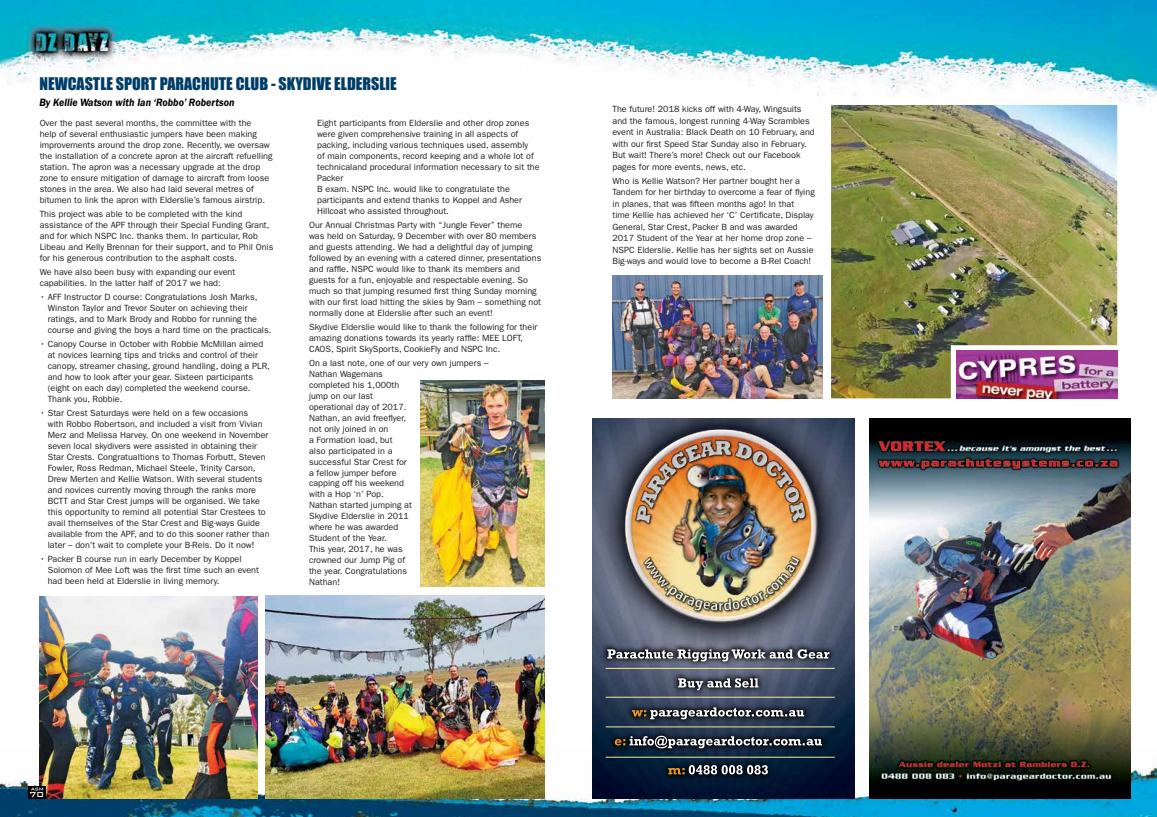
<style>
.page{position:relative;width:1157px;height:817px;background:#fff}
.page>*{position:absolute;margin:0;border:0;box-sizing:border-box;transform-origin:0 0}
.t1{font:16px "Impact";color:#003d68}
.t2{font:italic 600 11px "Franklin Gothic";color:#000;scale:.91 1}
.t3{font:500 9.8px "Bank Gothic";color:#fff}
.t4{font:9px/11px "Franklin Gothic";color:#211d1e}
</style>
<div class="page">
<img style="left:0;top:0;width:1157px;height:119px">
<img style="left:0;top:747px;width:1157px;height:69px">
<img style="left:869px;top:419px;width:261px;height:379px">
<img style="left:592px;top:418px;width:262px;height:380px">
<svg style="left:601px;top:643px;width:234px;height:137px;background:#2f3e54"></svg>
<svg style="left:668px;top:765px;width:100px;height:9px"></svg>
<svg style="left:615px;top:735px;width:207px;height:13px;background:#525960"></svg>
<svg style="left:632px;top:707px;width:172px;height:12px;background:#5d6065"></svg>
<svg style="left:678px;top:678px;width:80px;height:12px"></svg>
<svg style="left:607px;top:649px;width:222px;height:12px"></svg>
<hr style="left:605px;top:668px;width:230px;height:1px;background:#f5e69b">
<hr style="left:605px;top:696px;width:230px;height:1px;background:#f5e69b">
<hr style="left:605px;top:726px;width:230px;height:1px;background:#f5e69b">
<hr style="left:605px;top:756px;width:230px;height:1px;background:#f5e69b">
<img style="left:612px;top:275px;width:210px;height:124px">
<img style="left:831px;top:105px;width:286px;height:293px">
<img style="left:956px;top:351px;width:161px;height:47px">
<img style="left:40px;top:596px;width:217px;height:201px">
<img style="left:420px;top:380px;width:124px;height:206px">
<img style="left:265px;top:596px;width:279px;height:201px">
<div style="left:28px;top:785px;width:18px;height:13px;background:#000"></div>
<svg style="left:31px;top:787px;width:12px;height:3px"></svg>
<h1 class="t1" style="left:39px;top:71px;width:359px">NEWCASTLE SPORT PARACHUTE CLUB - SKYDIVE ELDERSLIE</h1>
<p class="t2" style="left:39px;top:96px;width:216px">By Kellie Watson with Ian ‘Robbo’ Robertson</p>
<p class="t4" style="left:40px;top:118px;width:234px">Over the past several months, the committee with the<br>help of several enthusiastic jumpers have been making improvements around the drop zone. Recently, we oversaw the installation of a concrete apron at the aircraft refuelling station. The apron was a necessary upgrade at the drop zone to ensure mitigation of damage to aircraft from loose stones in the area. We also had laid several metres of bitumen to link the apron with Elderslie’s famous airstrip.</p>
<p class="t4" style="left:40px;top:209px;width:235px">This project was able to be completed with the kind assistance of the APF through their Special Funding Grant, and for which NSPC Inc. thanks them. In particular, Rob Libeau and Kelly Brennan for their support, and to Phil Onis for his generous contribution to the asphalt costs.</p>
<p class="t4" style="left:40px;top:266px;width:197px">We have also been busy with expanding our event capabilities. In the latter half of 2017 we had:</p>
<p class="t4" style="left:48px;top:291px;width:225px;text-indent:-8px">• AFF Instructor D course: Congratulations Josh Marks, Winston Taylor and Trevor Souter on achieving their ratings, and to Mark Brody and Robbo for running the course and giving the boys a hard time on the practicals.</p>
<p class="t4" style="left:48px;top:338px;width:224px;text-indent:-8px">• Canopy Course in October with Robbie McMillan aimed at novices learning tips and tricks and control of their canopy, streamer chasing, ground handling, doing a PLR, and how to look after your gear. Sixteen participants (eight on each day) completed the weekend course.<br>Thank you, Robbie.</p>
<p class="t4" style="left:48px;top:407px;width:223px;text-indent:-8px">• Star Crest Saturdays were held on a few occasions<br>with Robbo Robertson, and included a visit from Vivian Merz and Melissa Harvey. On one weekend in November seven local skydivers were assisted in obtaining their Star Crests. Congratualtions to Thomas Forbutt, Steven Fowler, Ross Redman, Michael Steele, Trinity Carson, Drew Merten and Kellie Watson. With several students and novices currently moving through the ranks more BCTT and Star Crest jumps will be organised. We take this opportunity to remind all potential Star Crestees to avail themselves of the Star Crest and Big-ways Guide available from the APF, and to do this sooner rather than later – don’t wait to complete your B-Rels. Do it now!</p>
<p class="t4" style="left:48px;top:553px;width:213px;text-indent:-8px">• Packer B course run in early December by Koppel<br>Solomon of Mee Loft was the first time such an event had been held at Elderslie in living memory.</p>
<p class="t4" style="left:317px;top:118px;width:224px">Eight participants from Elderslie and other drop zones were given comprehensive training in all aspects of packing, including various techniques used, assembly<br>of main components, record keeping and a whole lot of technicaland procedural information necessary to sit the Packer<br>B exam. NSPC Inc. would like to congratulate the participants and extend thanks to Koppel and Asher Hillcoat who assisted throughout.</p>
<p class="t4" style="left:309px;top:220px;width:234px">Our Annual Christmas Party with “Jungle Fever” theme<br>was held on Saturday, 9 December with over 80 members and guests attending. We had a delightful day of jumping followed by an evening with a catered dinner, presentations and raffle. NSPC would like to thank its members and guests for a fun, enjoyable and respectable evening. So much so that jumping resumed first thing Sunday morning with our first load hitting the skies by 9am – something not normally done at Elderslie after such an event!</p>
<p class="t4" style="left:309px;top:321px;width:230px">Skydive Elderslie would like to thank the following for their amazing donations towards its yearly raffle: MEE LOFT,<br>CAOS, Spirit SkySports, CookieFly and NSPC Inc.</p>
<p class="t4" style="left:309px;top:357px;width:181px">On a last note, one of our very own jumpers –<br>Nathan Wagemans<br>completed his 1,000th<br>jump on our last<br>operational day of 2017.<br>Nathan, an avid freeflyer,<br>not only joined in on<br>a Formation load, but<br>also participated in a<br>successful Star Crest for<br>a fellow jumper before<br>capping off his weekend<br>with a Hop ‘n’ Pop.<br>Nathan started jumping at<br>Skydive Elderslie in 2011<br>where he was awarded<br>Student of the Year.<br>This year, 2017, he was<br>crowned our Jump Pig of<br>the year. Congratulations<br>Nathan!</p>
<p class="t4" style="left:612px;top:103px;width:204px;line-height:11.5px">The future! 2018 kicks off with 4-Way, Wingsuits and the famous, longest running 4-Way Scrambles event in Australia: Black Death on 10 February, and with our first Speed Star Sunday also in February.<br>But wait! There’s more! Check out our Facebook pages for more events, news, etc.</p>
<p class="t4" style="left:612px;top:175px;width:204px;line-height:11.5px">Who is Kellie Watson? Her partner bought her a Tandem for her birthday to overcome a fear of flying in planes, that was fifteen months ago! In that<br>time Kellie has achieved her ‘C’ Certificate, Display General, Star Crest, Packer B and was awarded 2017 Student of the Year at her home drop zone – NSPC Elderslie. Kellie has her sights set on Aussie Big-ways and would love to become a B-Rel Coach!</p>
<p class="t3" style="left:29px;top:786px;width:16px">70</p>
</div>
